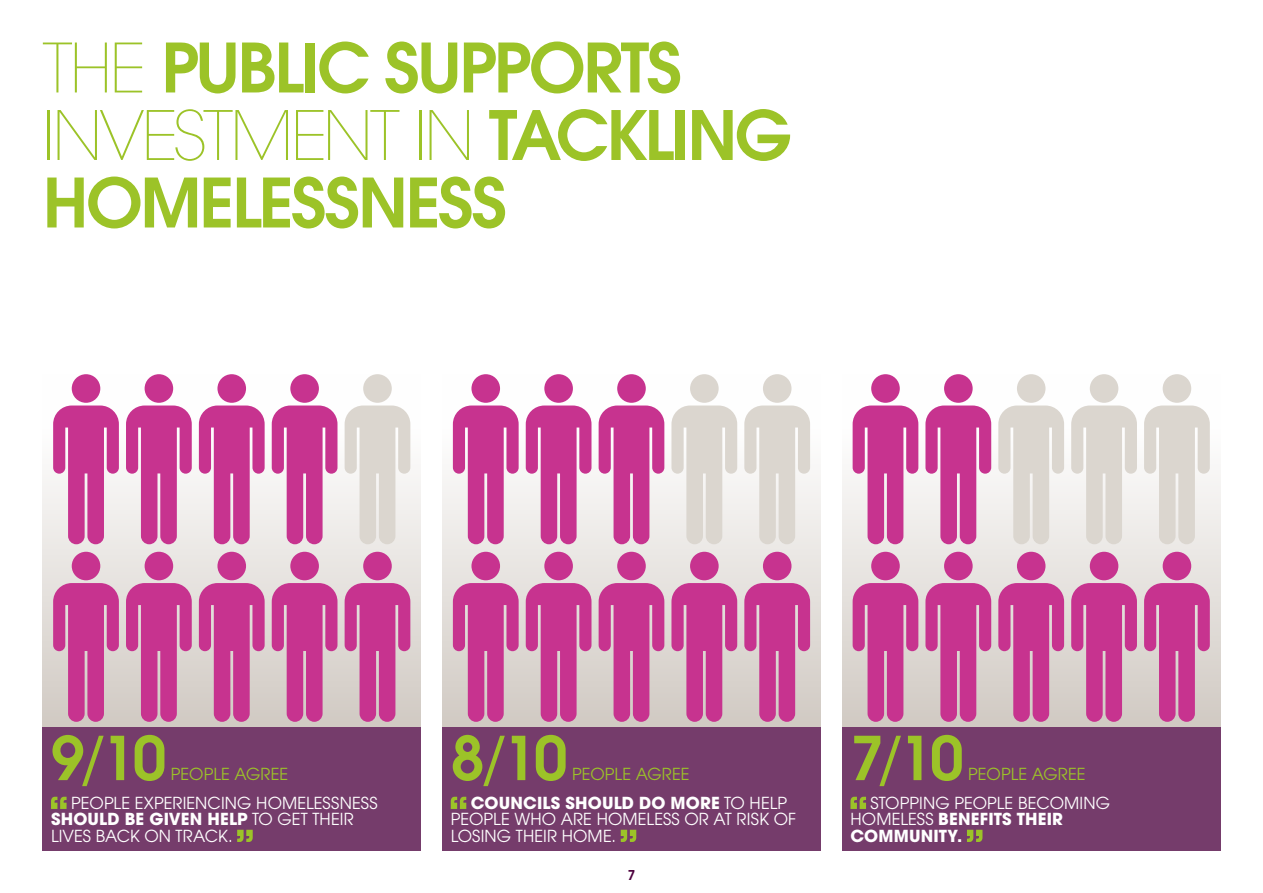
<style>
.page{position:relative;width:1263px;height:893px;background:#fff}
.page>*{position:absolute;margin:0;border:0;box-sizing:border-box;transform-origin:0 0}
.Heading_1{font:600 67.5px/67.5px "ITC Avant Garde Pro";letter-spacing:-.03em;color:#9cc328}
.Heading_2{font:600 60px "ITC Avant Garde Pro";color:#9cc328}
.Heading_2-2{font:16.5px/16.5px "ITC Avant Garde Pro";letter-spacing:.01em;color:#fff}
.Heading_2-3{font:16.5px "ITC Avant Garde Pro";letter-spacing:-.005em;color:#9cc328}
.Body_text{font:600 13.5px "ITC Avant Garde Pro";color:#4d003d}
.s1{font-weight:200}
.s2{font-weight:400}
.s3{font-weight:700}
</style>
<div class="page">
<div style="left:842px;top:727px;width:378px;height:123px;background:#753c6b"></div>
<svg style="left:850px;top:797px;width:16px;height:12px"></svg>
<svg style="left:967px;top:830px;width:15px;height:12px"></svg>
<div style="left:442px;top:727px;width:379px;height:123px;background:#753c6b"></div>
<svg style="left:451px;top:797px;width:15px;height:12px"></svg>
<svg style="left:621px;top:830px;width:15px;height:12px"></svg>
<div style="left:43px;top:727px;width:378px;height:123px;background:#753c6b"></div>
<svg style="left:51px;top:797px;width:16px;height:12px"></svg>
<svg style="left:237px;top:830px;width:16px;height:12px"></svg>
<div style="left:842px;top:374px;width:378px;height:353px;background:linear-gradient(to bottom,#fff,#d1cac4)"></div>
<svg style="left:853px;top:552px;width:65px;height:170px;background:#cf70a8"></svg>
<svg style="left:925px;top:552px;width:66px;height:170px;background:#cf72a9"></svg>
<svg style="left:998px;top:552px;width:66px;height:170px;background:#cf72a9"></svg>
<svg style="left:1071px;top:552px;width:66px;height:170px;background:#cf71a9"></svg>
<svg style="left:1144px;top:552px;width:66px;height:170px;background:#cf71a9"></svg>
<svg style="left:853px;top:374px;width:65px;height:170px"></svg>
<svg style="left:925px;top:374px;width:66px;height:170px"></svg>
<svg style="left:998px;top:374px;width:66px;height:170px"></svg>
<svg style="left:1071px;top:374px;width:66px;height:170px"></svg>
<svg style="left:1144px;top:374px;width:66px;height:170px"></svg>
<div style="left:43px;top:374px;width:378px;height:353px;background:linear-gradient(to bottom,#fff,#d1cac4)"></div>
<svg style="left:53px;top:552px;width:66px;height:170px;background:#cf71a9"></svg>
<svg style="left:126px;top:552px;width:66px;height:170px;background:#cf71a8"></svg>
<svg style="left:199px;top:552px;width:66px;height:170px;background:#cf71a8"></svg>
<svg style="left:272px;top:552px;width:65px;height:170px;background:#cf70a8"></svg>
<svg style="left:345px;top:552px;width:65px;height:170px;background:#cf70a8"></svg>
<svg style="left:53px;top:374px;width:66px;height:170px"></svg>
<svg style="left:126px;top:374px;width:66px;height:170px"></svg>
<svg style="left:199px;top:374px;width:66px;height:170px"></svg>
<svg style="left:272px;top:374px;width:65px;height:170px"></svg>
<svg style="left:345px;top:374px;width:65px;height:170px"></svg>
<svg style="left:442px;top:420px;width:379px;height:307px"></svg>
<svg style="left:453px;top:552px;width:66px;height:170px;background:#cf71a8"></svg>
<svg style="left:526px;top:552px;width:65px;height:170px;background:#cf70a8"></svg>
<svg style="left:599px;top:552px;width:65px;height:170px;background:#cf70a8"></svg>
<svg style="left:671px;top:552px;width:66px;height:170px;background:#cf72a9"></svg>
<svg style="left:744px;top:552px;width:66px;height:170px;background:#cf72a9"></svg>
<svg style="left:453px;top:374px;width:66px;height:170px"></svg>
<svg style="left:526px;top:374px;width:65px;height:170px"></svg>
<svg style="left:599px;top:374px;width:65px;height:170px"></svg>
<svg style="left:671px;top:374px;width:66px;height:170px"></svg>
<svg style="left:744px;top:374px;width:66px;height:170px"></svg>
<p class="Heading_1" style="left:43px;top:33px;width:751px"><span class="s1">THE</span> PUBLIC SUPPORTS<br><span class="s1">INVESTMENT IN</span> TACKLING<br>HOMELESSNESS</p>
<p class="Heading_2" style="left:51px;top:719px;width:117px">9<span class="s2">/</span>10</p>
<p class="Heading_2-3" style="left:171px;top:764px;width:119px">PEOPLE AGREE</p>
<p class="Heading_2-2" style="left:51px;top:794px;width:328px;text-indent:20px">PEOPLE EXPERIENCING HOMELESSNESS<br><span class="s3">SHOULD BE GIVEN HELP</span> TO GET THEIR<br>LIVES BACK ON TRACK.</p>
<p class="Heading_2" style="left:451px;top:719px;width:118px">8<span class="s2">/</span>10</p>
<p class="Heading_2-3" style="left:572px;top:764px;width:119px">PEOPLE AGREE</p>
<p class="Heading_2-2" style="left:451px;top:794px;width:347px;text-indent:20px"><span class="s3">COUNCILS SHOULD DO MORE</span> TO HELP<br>PEOPLE WHO ARE HOMELESS OR AT RISK OF<br>LOSING THEIR HOME.</p>
<p class="Body_text" style="left:628px;top:866px;width:9px">7</p>
<p class="Heading_2" style="left:850px;top:719px;width:115px">7<span class="s2">/</span>10</p>
<p class="Heading_2-3" style="left:968px;top:764px;width:119px">PEOPLE AGREE</p>
<p class="Heading_2-2" style="left:850px;top:794px;width:261px;text-indent:20px">STOPPING PEOPLE BECOMING<br>HOMELESS <span class="s3">BENEFITS THEIR<br>COMMUNITY.</span></p>
</div>
